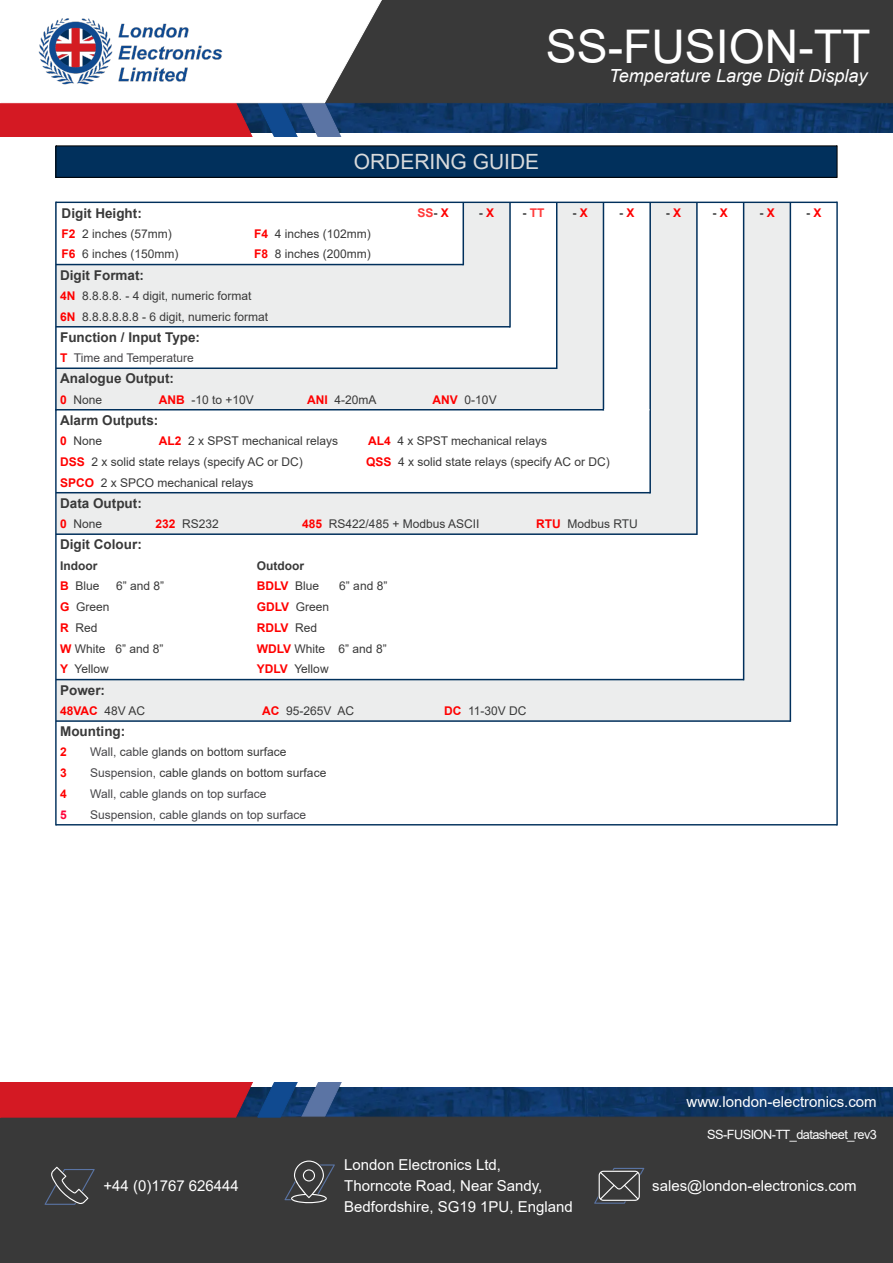
<style>
.page{position:relative;width:893px;height:1263px;background:#fff}
.page>*{position:absolute;margin:0;border:0;box-sizing:border-box;transform-origin:0 0}
.t1{font:46.35px "Arial";color:#fff}
.t2{font:21px "Arial";color:#d9dadb}
.t3{font:italic 18px "Arial";color:#fff}
.t4{font:15px "Arial";color:#fff}
.t5{font:700 13.5px "Arial";color:#393939}
.t6{font:12.75px "Arial";letter-spacing:-.045em;color:#fff}
.t7{font:12px "Arial";color:#393939}
.t8{font:700 12px "Arial";color:#f00}
.t9{font:12px "Arial";color:#474649}
.t10{font:700 12px "Arial";color:#393939}
.t11{font:700 12px "Arial";color:#ff3939}
.t12{font:700 12px "Arial";color:#ff0039}
.s1{color:#393939}
.s2{color:#f00}
.s3{font-weight:700;color:#f00}
.s4{color:#474649}
</style>
<div class="page">
<img style="left:535px;top:103px;width:358px;height:29px">
<div style="left:535px;top:0;width:358px;height:103px;background:#393939"></div>
<svg style="left:0;top:0;width:535px;height:137px"></svg>
<img style="left:37px;top:11px;width:188px;height:77px">
<img style="left:535px;top:1088px;width:358px;height:29px">
<div style="left:0;top:1117px;width:893px;height:146px;background:#393939"></div>
<svg style="left:45px;top:1167px;width:50px;height:38px"></svg>
<svg style="left:285px;top:1160px;width:50px;height:43px"></svg>
<svg style="left:594px;top:1168px;width:50px;height:36px"></svg>
<svg style="left:0;top:1083px;width:535px;height:34px;background:#793755"></svg>
<svg style="left:57px;top:203px;width:733px;height:517px"></svg>
<hr style="left:55px;top:202px;width:2px;height:208px;background:#01305c">
<hr style="left:463px;top:202px;width:1px;height:63px;background:#01305c">
<hr style="left:509px;top:202px;width:2px;height:125px;background:#01305c">
<hr style="left:556px;top:202px;width:1px;height:167px;background:#01305c">
<hr style="left:603px;top:202px;width:1px;height:208px;background:#01305c">
<hr style="left:649px;top:202px;width:2px;height:291px;background:#01305c">
<hr style="left:696px;top:202px;width:2px;height:333px;background:#01305c">
<hr style="left:743px;top:202px;width:1px;height:478px;background:#01305c">
<hr style="left:790px;top:202px;width:1px;height:520px;background:#01305c">
<hr style="left:836px;top:202px;width:2px;height:623px;background:#01305c">
<hr style="left:55px;top:409px;width:2px;height:416px;background:#01305c">
<hr style="left:604px;top:409px;width:45px;height:1px;background:#fff">
<hr style="left:56px;top:264px;width:407px;height:1px;background:#01305c">
<hr style="left:56px;top:326px;width:454px;height:1px;background:#01305c">
<hr style="left:56px;top:367px;width:501px;height:2px;background:#01305c">
<hr style="left:56px;top:409px;width:547px;height:1px;background:#01305c">
<hr style="left:56px;top:492px;width:594px;height:1px;background:#01305c">
<hr style="left:56px;top:533px;width:641px;height:2px;background:#01305c">
<hr style="left:56px;top:679px;width:688px;height:1px;background:#01305c">
<hr style="left:56px;top:720px;width:734px;height:2px;background:#01305c">
<hr style="left:56px;top:202px;width:781px;height:1px;background:#01305c">
<hr style="left:56px;top:824px;width:781px;height:1px;background:#01305c">
<div style="left:56px;top:146px;width:781px;height:31px;background:#01305c"></div>
<hr style="left:56px;top:145px;width:1px;height:33px;background:#000">
<hr style="left:837px;top:145px;width:1px;height:33px;background:#000">
<hr style="left:56px;top:145px;width:781px;height:1px;background:#000">
<hr style="left:56px;top:177px;width:781px;height:1px;background:#000">
<p class="t1" style="left:546px;top:30px;width:326px">SS-FUSION-TT</p>
<p class="t3" style="left:609px;top:69px;width:260px">Temperature Large Digit Display</p>
<p class="t2" style="left:354px;top:154px;width:187px">ORDERING GUIDE</p>
<p class="t5" style="left:62px;top:208px;width:82px">Digit Height:</p>
<p class="t11" style="left:417px;top:208px;width:33px">SS<span class="s1">-</span> <span class="s2">X</span></p>
<p class="t10" style="left:479px;top:208px;width:17px">- <span class="s2">X</span></p>
<p class="t11" style="left:522px;top:208px;width:23px"><span class="s1">-</span>TT</p>
<p class="t10" style="left:572px;top:208px;width:17px">- <span class="s2">X</span></p>
<p class="t10" style="left:619px;top:208px;width:17px">- <span class="s2">X</span></p>
<p class="t10" style="left:666px;top:208px;width:17px">- <span class="s2">X</span></p>
<p class="t10" style="left:713px;top:208px;width:17px">- <span class="s2">X</span></p>
<p class="t10" style="left:759px;top:208px;width:17px">- <span class="s2">X</span></p>
<p class="t10" style="left:806px;top:208px;width:17px">- <span class="s2">X</span></p>
<p class="t8" style="left:62px;top:229px;width:16px">F2</p>
<p class="t7" style="left:82px;top:229px;width:91px">2 inches (57mm)</p>
<p class="t8" style="left:254px;top:229px;width:16px">F4</p>
<p class="t7" style="left:275px;top:229px;width:98px">4 inches (102mm)</p>
<p class="t8" style="left:62px;top:250px;width:16px">F6</p>
<p class="t7" style="left:82px;top:250px;width:98px">6 inches (150mm)</p>
<p class="t8" style="left:254px;top:250px;width:16px">F8</p>
<p class="t7" style="left:275px;top:250px;width:98px">8 inches (200mm)</p>
<p class="t5" style="left:60px;top:270px;width:85px">Digit Format:</p>
<p class="t8" style="left:60px;top:291px;width:17px">4N</p>
<p class="t7" style="left:82px;top:291px;width:171px">8.8.8.8. - 4 digit, numeric format</p>
<p class="t8" style="left:60px;top:312px;width:17px">6N</p>
<p class="t7" style="left:82px;top:312px;width:188px">8.8.8.8.8.8 - 6 digit, numeric format</p>
<p class="t5" style="left:60px;top:332px;width:141px">Function / Input Type:</p>
<p class="t8" style="left:60px;top:353px;width:9px">T</p>
<p class="t9" style="left:74px;top:353px;width:122px">Time and Temperature</p>
<p class="t5" style="left:60px;top:374px;width:115px">Analogue Output:</p>
<p class="t8" style="left:60px;top:395px;width:8px">0</p>
<p class="t7" style="left:73px;top:395px;width:30px">None</p>
<p class="t8" style="left:159px;top:395px;width:27px">ANB</p>
<p class="t7" style="left:192px;top:395px;width:64px">-10 to +10V</p>
<p class="t8" style="left:307px;top:395px;width:22px">ANI</p>
<p class="t7" style="left:335px;top:395px;width:44px">4-20mA</p>
<p class="t8" style="left:433px;top:395px;width:27px">ANV</p>
<p class="t7" style="left:465px;top:395px;width:34px">0-10V</p>
<p class="t5" style="left:60px;top:415px;width:100px">Alarm Outputs:</p>
<p class="t8" style="left:60px;top:436px;width:8px">0</p>
<p class="t7" style="left:73px;top:436px;width:30px">None</p>
<p class="t8" style="left:159px;top:436px;width:24px">AL2</p>
<p class="t7" style="left:188px;top:436px;width:151px">2 x SPST mechanical relays</p>
<p class="t8" style="left:368px;top:436px;width:24px">AL4</p>
<p class="t7" style="left:397px;top:436px;width:151px">4 x SPST mechanical relays</p>
<p class="t8" style="left:60px;top:457px;width:26px">DSS</p>
<p class="t7" style="left:91px;top:457px;width:213px">2 x solid state relays (specify AC or DC)</p>
<p class="t8" style="left:366px;top:457px;width:27px">QSS</p>
<p class="t7" style="left:398px;top:457px;width:213px">4 x solid state relays (specify AC or DC)</p>
<p class="t8" style="left:60px;top:478px;width:36px">SPCO</p>
<p class="t7" style="left:101px;top:478px;width:154px">2 x SPCO mechanical relays</p>
<p class="t5" style="left:60px;top:498px;width:83px">Data Output:</p>
<p class="t8" style="left:60px;top:519px;width:8px">0</p>
<p class="t7" style="left:73px;top:519px;width:30px">None</p>
<p class="t8" style="left:156px;top:519px;width:22px">232</p>
<p class="t7" style="left:182px;top:519px;width:38px">RS232</p>
<p class="t8" style="left:302px;top:519px;width:22px">485</p>
<p class="t7" style="left:329px;top:519px;width:152px">RS422/485 + Modbus ASCII</p>
<p class="t8" style="left:536px;top:519px;width:26px">RTU</p>
<p class="t7" style="left:567px;top:519px;width:72px">Modbus RTU</p>
<p class="t5" style="left:60px;top:540px;width:83px">Digit Colour:</p>
<p class="t10" style="left:60px;top:561px;width:39px">Indoor</p>
<p class="t10" style="left:257px;top:561px;width:49px">Outdoor</p>
<p class="t8" style="left:60px;top:582px;width:10px">B</p>
<p class="t7" style="left:75px;top:582px;width:26px">Blue</p>
<p class="t7" style="left:116px;top:582px;width:50px">6” and 8”</p>
<p class="t8" style="left:257px;top:582px;width:33px">BDLV</p>
<p class="t7" style="left:295px;top:582px;width:26px">Blue</p>
<p class="t7" style="left:339px;top:582px;width:50px">6” and 8”</p>
<p class="t8" style="left:60px;top:602px;width:11px">G</p>
<p class="t7" style="left:76px;top:602px;width:35px">Green</p>
<p class="t8" style="left:257px;top:602px;width:34px">GDLV</p>
<p class="t7" style="left:296px;top:602px;width:35px">Green</p>
<p class="t8" style="left:60px;top:623px;width:10px">R</p>
<p class="t7" style="left:75px;top:623px;width:24px">Red</p>
<p class="t8" style="left:257px;top:623px;width:33px">RDLV</p>
<p class="t7" style="left:295px;top:623px;width:24px">Red</p>
<p class="t7" style="left:60px;top:644px;width:105px"><span class="s3">W</span> White 6” and 8”</p>
<p class="t7" style="left:257px;top:644px;width:131px"><span class="s3">WDLV</span> White 6” and 8”</p>
<p class="t8" style="left:60px;top:665px;width:10px">Y</p>
<p class="t7" style="left:75px;top:665px;width:36px">Yellow</p>
<p class="t8" style="left:257px;top:665px;width:33px">YDLV</p>
<p class="t7" style="left:294px;top:665px;width:36px">Yellow</p>
<p class="t5" style="left:60px;top:685px;width:47px">Power:</p>
<p class="t8" style="left:60px;top:706px;width:39px">48VAC</p>
<p class="t7" style="left:105px;top:706px;width:42px">48V AC</p>
<p class="t8" style="left:262px;top:706px;width:19px">AC</p>
<p class="t7" style="left:286px;top:706px;width:70px">95-265V AC</p>
<p class="t8" style="left:444px;top:706px;width:19px">DC</p>
<p class="t7" style="left:468px;top:706px;width:60px">11-30V DC</p>
<p class="t5" style="left:60px;top:726px;width:67px">Mounting:</p>
<p class="t8" style="left:60px;top:748px;width:8px">2</p>
<p class="t7" style="left:90px;top:748px;width:198px"><span class="s4">Wall,</span> c<span class="s4">able g</span>lands on bottom surface</p>
<p class="t8" style="left:60px;top:768px;width:8px">3</p>
<p class="t7" style="left:90px;top:768px;width:238px"><span class="s4">Suspension,</span> cable glands on bottom surface</p>
<p class="t8" style="left:60px;top:789px;width:8px">4</p>
<p class="t9" style="left:90px;top:789px;width:178px">Wall, cable glands on top surface</p>
<p class="t12" style="left:60px;top:810px;width:8px">5</p>
<p class="t9" style="left:90px;top:810px;width:218px">Suspension, cable glands on top surface</p>
<p class="t4" style="left:687px;top:1096px;width:192px">www.london-electronics.com</p>
<p class="t4" style="left:103px;top:1180px;width:137px">+44 (0)1767 626444</p>
<p class="t4" style="left:344px;top:1159px;width:158px">London Electronics Ltd,</p>
<p class="t4" style="left:344px;top:1180px;width:200px">Thorncote Road, Near Sandy,</p>
<p class="t4" style="left:344px;top:1201px;width:230px">Bedfordshire, SG19 1PU, England</p>
<p class="t6" style="left:707px;top:1130px;width:171px">SS-FUSION-TT_datasheet_rev3</p>
<p class="t4" style="left:652px;top:1180px;width:206px">sales@london-electronics.com</p>
</div>
